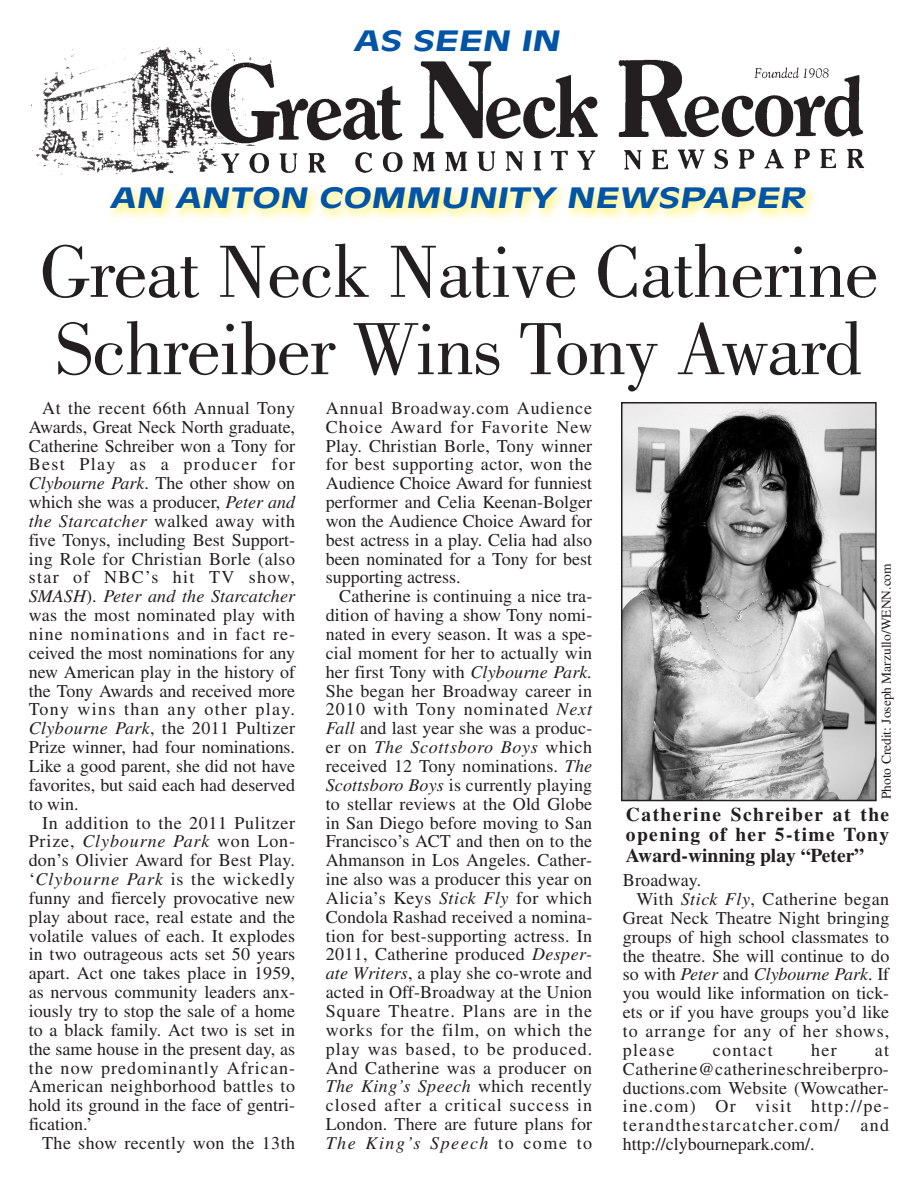
<style>
.page{position:relative;width:918px;height:1188px;background:#fff}
.page>*{position:absolute;margin:0;border:0;box-sizing:border-box;transform-origin:0 0}
.t1{font:76.35px/77.4px "Bodoni Std";letter-spacing:-.015em;color:#231f20}
.t2{font:italic 700 27.75px "Antique Olive";color:#0154a6;scale:1.41 1}
.t3{font:700 19.5px/20.4px "Times";letter-spacing:.07em;color:#231f20;text-align:justify}
.t4{font:18px/18.9px "Times";color:#231f20;text-align:justify}
.t5{font:italic 18px "Times";color:#231f20}
.t6{font:18px "Times";letter-spacing:.03em;color:#231f20}
.t7{font:18px "Times";letter-spacing:.055em;color:#231f20}
.t8{font:18px "Times";letter-spacing:.025em;color:#231f20}
.t9{font:18px "Times";letter-spacing:.075em;color:#231f20}
.t10{font:13.5px "Times";color:#231f20}
.s1{font-style:italic}
.s2{font-style:normal}
</style>
<div class="page">
<img style="left:624px;top:405px;width:250px;height:393px">
<div style="left:621px;top:402px;width:256px;height:399px;border:2px solid #231f20"></div>
<img style="left:31px;top:47px;width:834px;height:128px">
<img style="left:109px;top:186px;width:706px;height:34px">
<h2 class="t2" style="left:353px;top:29px;width:151px">AS SEEN IN</h2>
<h2 class="t2" style="left:110px;top:186px;width:498px">AN ANTON COMMUNITY NEWSPAPER</h2>
<h1 class="t1" style="left:39px;top:232px;width:841px">Great Neck Native Catherine<br>Schreiber Wins Tony Award</h1>
<p class="t4" style="left:29px;top:400px;width:268px;text-indent:14px">At the recent 66th Annual Tony Awards, Great Neck North graduate, Catherine Schreiber won a Tony for Best Play as a producer for <span class="s1">Clybourne Park</span>. The other show on which she was a producer, <span class="s1">Peter and the Starcatcher</span> walked away with five Tonys, including Best Support&shy;ing Role for Christian Borle (also star of NBC’s hit TV show, <span class="s1">SMASH</span>). <span class="s1">Peter and the Starcatcher </span>was the most nominated play with nine nominations and in fact re&shy;ceived the most nominations for any new American play in the history of the Tony Awards and received more Tony wins than any other play.<br><span class="s1">Clybourne Park</span>, the 2011 Pultizer Prize winner, had four nominations.<br>Like a good parent, she did not have favorites, but said each had deserved to win.</p>
<p class="t4" style="left:29px;top:815px;width:268px;text-indent:14px">In addition to the 2011 Pulitzer Prize, <span class="s1">Clybourne Park</span> won Lon&shy;don’s Olivier Award for Best Play. ‘<span class="s1">Clybourne Park</span> is the wickedly funny and fiercely provocative new play about race, real estate and the volatile values of each. It explodes in two outrageous acts set 50 years apart. Act one takes place in 1959, as nervous community leaders anx&shy;iously try to stop the sale of a home to a black family. Act two is set in the same house in the present day, as the now predominantly African-American neighborhood battles to hold its ground in the face of gentri&shy;fication.’</p>
<p class="t8" style="left:42px;top:1136px;width:254px">The show recently won the 13th</p>
<p class="t4" style="left:326px;top:400px;width:268px">Annual Broadway.com Audience Choice Award for Favorite New Play. Christian Borle, Tony winner for best supporting actor, won the Audience Choice Award for funniest performer and Celia Keenan-Bolger won the Audience Choice Award for best actress in a play. Celia had also been nominated for a Tony for best supporting actress.</p>
<p class="t4" style="left:326px;top:589px;width:268px;text-indent:14px">Catherine is continuing a nice tra&shy;dition of having a show Tony nomi&shy;nated in every season. It was a spe&shy;cial moment for her to actually win her first Tony with <span class="s1">Clybourne Park.<br></span>She began her Broadway career in 2010 with Tony nominated <span class="s1">Next Fall</span> and last year she was a produc&shy;er on <span class="s1">The Scottsboro Boys</span> which received 12 Tony nominations. <span class="s1">The Scottsboro Boys</span> is currently playing to stellar reviews at the Old Globe in San Diego before moving to San Francisco’s ACT and then on to the Ahmanson in Los Angeles. Cather&shy;ine also was a producer this year on Alicia’s Keys <span class="s1">Stick Fly</span> for which Condola Rashad received a nomina&shy;tion for best-supporting actress. In 2011, Catherine produced <span class="s1">Desper&shy;ate Writers</span>, a play she co-wrote and acted in Off-Broadway at the Union Square Theatre. Plans are in the works for the film, on which the play was based, to be produced.<br>And Catherine was a producer on <span class="s1">The King’s Speech</span> which recently closed after a critical success in London. There are future plans for <span class="s1">The King’s Speech</span> to come to</p>
<p class="t10" style="left:881px;top:799px;width:238px;rotate:-90deg">Photo Credit: Joseph Marzullo/WENN.com</p>
<p class="t3" style="left:626px;top:806px;width:265px">Catherine Schreiber at the opening of her 5-time Tony Award-winning play “Peter”</p>
<p class="t4" style="left:623px;top:872px;width:80px">Broadway.</p>
<p class="t6" style="left:636px;top:892px;width:254px">With <span class="s1">Stick Fly</span>, Catherine began</p>
<p class="t4" style="left:623px;top:910px;width:268px">Great Neck Theatre Night bringing</p>
<p class="t4" style="left:623px;top:929px;width:268px">groups of high school classmates to</p>
<p class="t4" style="left:623px;top:948px;width:268px">the theatre. She will continue to do</p>
<p class="t5" style="left:623px;top:968px;width:268px"><span class="s2">so with</span> Peter <span class="s2">and</span> Clybourne Park<span class="s2">. If</span></p>
<p class="t4" style="left:623px;top:986px;width:268px">you would like information on tick-</p>
<p class="t4" style="left:623px;top:1004px;width:268px">ets or if you have groups you’d like</p>
<p class="t7" style="left:623px;top:1024px;width:268px">to arrange for any of her shows,</p>
<p class="t4" style="left:623px;top:1042px;width:53px">please</p>
<p class="t9" style="left:713px;top:1043px;width:62px">contact</p>
<p class="t4" style="left:811px;top:1042px;width:27px">her</p>
<p class="t4" style="left:623px;top:1042px;width:268px;text-indent:252px">at Catherine@catherineschreiberpro&shy;ductions.com Website (Wowcather&shy;ine.com) Or visit http://pe&shy;terandthestarcatcher.com/ and http://clybournepark.com/.</p>
</div>
